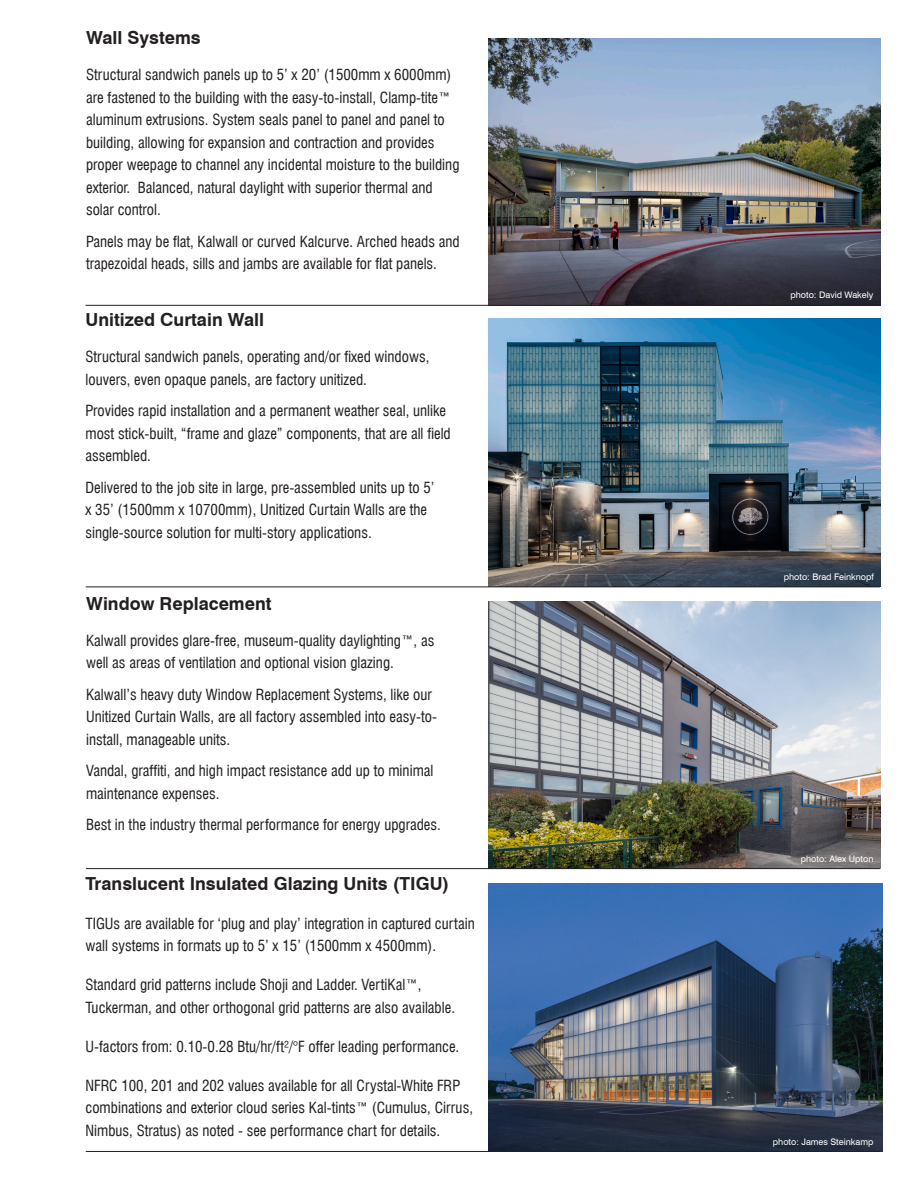
<style>
.page{position:relative;width:918px;height:1188px;background:#fff}
.page>*{position:absolute;margin:0;border:0;box-sizing:border-box;transform-origin:0 0}
.t1{font:700 18px "Swiss 721 BT";color:#231f20}
.t2{font:condensed 15px/22.5px "Swiss 721 BT";color:#231f20}
.t3{font:9px "Swiss 721 BT";color:#fff}
</style>
<div class="page">
<img style="left:488px;top:883px;width:395px;height:269px">
<img style="left:488px;top:318px;width:392px;height:269px">
<img style="left:489px;top:601px;width:391px;height:267px">
<img style="left:488px;top:38px;width:392px;height:267px">
<hr style="left:86px;top:305px;width:794px;height:1px;background:#231f20">
<hr style="left:86px;top:587px;width:794px;height:1px;background:#231f20">
<hr style="left:86px;top:868px;width:794px;height:1px;background:#231f20">
<hr style="left:86px;top:1151px;width:794px;height:1px;background:#231f20">
<p class="t1" style="left:86px;top:27px;width:116px">Wall Systems</p>
<p class="t2" style="left:86px;top:64px;width:375px">Structural sandwich panels up to 5’ x 20’ (1500mm x 6000mm) are fastened to the building with the easy-to-install, Clamp-tite™ aluminum extrusions. System seals panel to panel and panel to building, allowing for expansion and contraction and provides proper weepage to channel any incidental moisture to the building exterior. Balanced, natural daylight with superior thermal and solar control.</p>
<p class="t2" style="left:86px;top:230px;width:375px">Panels may be flat, Kalwall or curved Kalcurve. Arched heads and trapezoidal heads, sills and jambs are available for flat panels.</p>
<p class="t1" style="left:86px;top:309px;width:180px">Unitized Curtain Wall</p>
<p class="t2" style="left:86px;top:346px;width:345px">Structural sandwich panels, operating and/or fixed windows, louvers, even opaque panels, are factory unitized.</p>
<p class="t2" style="left:86px;top:400px;width:367px">Provides rapid installation and a permanent weather seal, unlike most stick-built, “frame and glaze” components, that are all field assembled.</p>
<p class="t2" style="left:86px;top:476px;width:351px">Delivered to the job site in large, pre-assembled units up to 5’ x 35’ (1500mm x 10700mm), Unitized Curtain Walls are the single-source solution for multi-story applications.</p>
<p class="t1" style="left:86px;top:592px;width:187px">Window Replacement</p>
<p class="t2" style="left:86px;top:629px;width:350px">Kalwall provides glare-free, museum-quality daylighting™, as well as areas of ventilation and optional vision glazing.</p>
<p class="t2" style="left:86px;top:683px;width:352px">Kalwall’s heavy duty Window Replacement Systems, like our<br>Unitized Curtain Walls, are all factory assembled into easy-to&shy;install, manageable units.</p>
<p class="t2" style="left:86px;top:760px;width:349px">Vandal, graffiti, and high impact resistance add up to minimal maintenance expenses.</p>
<p class="t2" style="left:86px;top:814px;width:356px">Best in the industry thermal performance for energy upgrades.</p>
<p class="t1" style="left:86px;top:873px;width:365px">Translucent Insulated Glazing Units (TIGU)</p>
<p class="t2" style="left:86px;top:912px;width:391px">TIGUs are available for ‘plug and play’ integration in captured curtain wall systems in formats up to 5’ x 15’ (1500mm x 4500mm).</p>
<p class="t2" style="left:86px;top:974px;width:338px">Standard grid patterns include Shoji and Ladder. VertiKal™,</p>
<p class="t2" style="left:86px;top:996px;width:371px">Tuckerman, and other orthogonal grid patterns are also available.</p>
<p class="t2" style="left:86px;top:1035px;width:375px">U-factors from: 0.10-0.28 Btu/hr/ft²/°F offer leading performance.</p>
<p class="t2" style="left:86px;top:1074px;width:389px">NFRC 100, 201 and 202 values available for all Crystal-White FRP combinations and exterior cloud series Kal-tints™ (Cumulus, Cirrus,<br>Nimbus, Stratus) as noted - see performance chart for details.</p>
<p class="t3" style="left:791px;top:290px;width:84px">photo: David Wakely</p>
<p class="t3" style="left:784px;top:571px;width:92px">photo: Brad Feinknopf</p>
<p class="t3" style="left:801px;top:853px;width:74px">photo: Alex Upton</p>
<p class="t3" style="left:773px;top:1136px;width:102px">photo: James Steinkamp</p>
</div>
